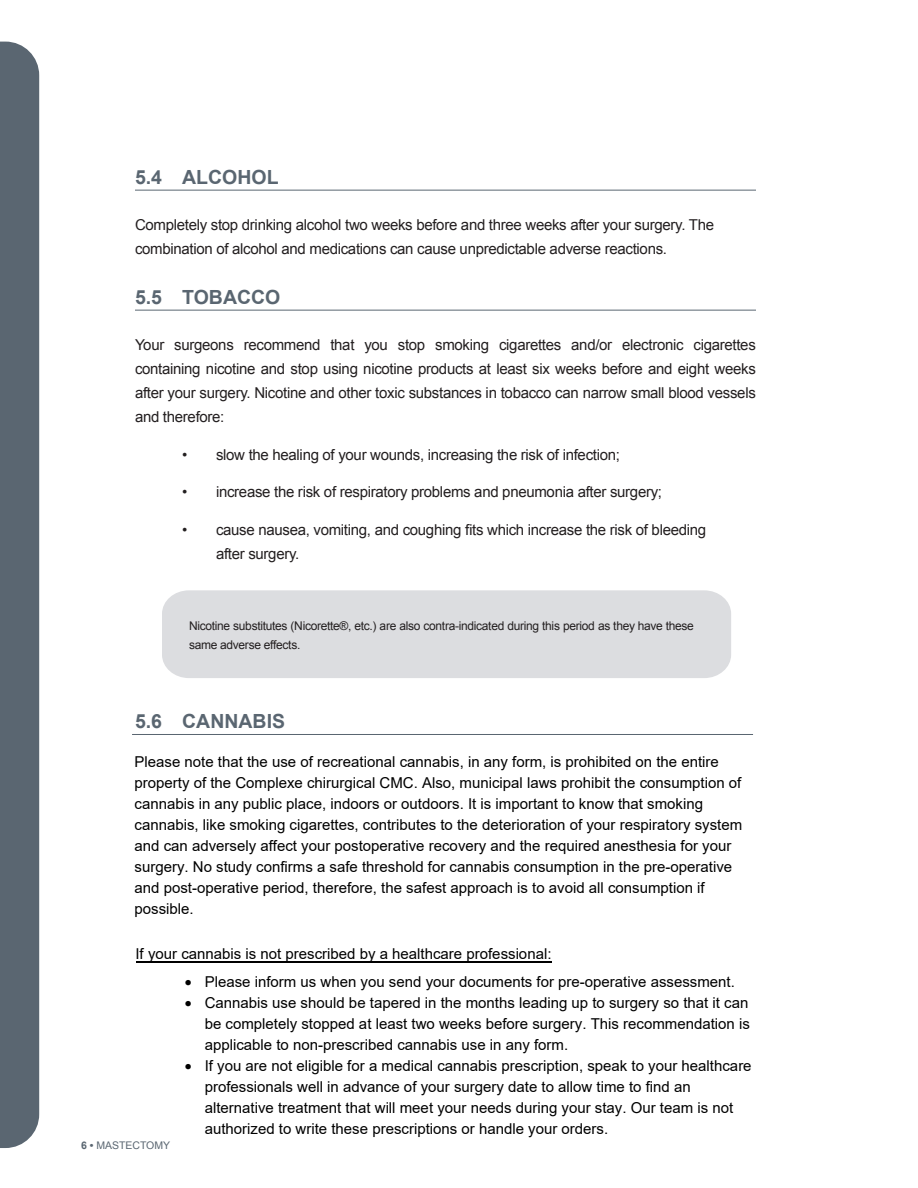
<style>
.page{position:relative;width:918px;height:1188px;background:#fff}
.page>*{position:absolute;margin:0;border:0;box-sizing:border-box;transform-origin:0 0}
.t1{font:700 19.5px "Arial";color:#5a6671}
.t2{font:15px/21px "Arial";color:#000}
.t3{font:15px/24px "Arial";letter-spacing:-.02em;color:#231f20}
.t4{font:12px "Arial";color:#231f20}
.t5{font:10.5px "Arial";color:#5a6671}
.s1{font-weight:700}
</style>
<div class="page">
<div style="left:0;top:42px;width:39px;height:1106px;background:#5a6671"></div>
<div style="left:162px;top:590px;width:569px;height:88px;background:#dcdde0"></div>
<hr style="left:135px;top:190px;width:621px;height:1px;background:#5a6671">
<hr style="left:135px;top:310px;width:621px;height:1px;background:#5a6671">
<hr style="left:132px;top:734px;width:621px;height:1px;background:#5a6671">
<hr style="left:136px;top:961px;width:415px;height:1px;background:#000">
<h1 class="t1" style="left:135px;top:166px;width:145px">5.4 ALCOHOL</h1>
<p class="t3" style="left:135px;top:213px;width:581px">Completely stop drinking alcohol two weeks before and three weeks after your surgery. The combination of alcohol and medications can cause unpredictable adverse reactions.</p>
<h1 class="t1" style="left:135px;top:286px;width:147px">5.5 TOBACCO</h1>
<p class="t3" style="left:135px;top:333px;width:622px;text-align:justify">Your surgeons recommend that you stop smoking cigarettes and/or electronic cigarettes containing nicotine and stop using nicotine products at least six weeks before and eight weeks after your surgery. Nicotine and other toxic substances in tobacco can narrow small blood vessels and therefore:</p>
<p class="t3" style="left:182px;top:442px;width:439px">• slow the healing of your wounds, increasing the risk of infection;</p>
<p class="t3" style="left:182px;top:480px;width:481px">• increase the risk of respiratory problems and pneumonia after surgery;</p>
<p class="t3" style="left:216px;top:517px;width:492px;text-indent:-34px">• cause nausea, vomiting, and coughing fits which increase the risk of bleeding after surgery.</p>
<p class="t4" style="left:189px;top:619px;width:406px">.</p>
<h1 class="t1" style="left:135px;top:710px;width:152px">5.6 CANNABIS</h1>
<p class="t2" style="left:135px;top:751px;width:609px">Please note that the use of recreational cannabis, in any form, is prohibited on the entire property of the Complexe chirurgical CMC. Also, municipal laws prohibit the consumption of cannabis in any public place, indoors or outdoors. It is important to know that smoking cannabis, like smoking cigarettes, contributes to the deterioration of your respiratory system and can adversely affect your postoperative recovery and the required anesthesia for your surgery. No study confirms a safe threshold for cannabis consumption in the pre-operative and post-operative period, therefore, the safest approach is to avoid all consumption if possible.</p>
<p class="t2" style="left:135px;top:943px;width:418px">If your cannabis is not prescribed by a healthcare professional:</p>
<p class="t2" style="left:185px;top:971px;width:552px">• Please inform us when you send your documents for pre-operative assessment.</p>
<p class="t2" style="left:205px;top:992px;width:547px;text-align:justify;text-indent:-20px">• Cannabis use should be tapered in the months leading up to surgery so that it can be completely stopped at least two weeks before surgery. This recommendation is applicable to non-prescribed cannabis use in any form.</p>
<p class="t2" style="left:205px;top:1055px;width:548px;text-indent:-20px">• If you are not eligible for a medical cannabis prescription, speak to your healthcare professionals well in advance of your surgery date to allow time to find an alternative treatment that will meet your needs during your stay. Our team is not authorized to write these prescriptions or handle your orders.</p>
<p class="t5" style="left:81px;top:1140px;width:91px"><span class="s1">6 •</span> MASTECTOMY</p>
</div>
